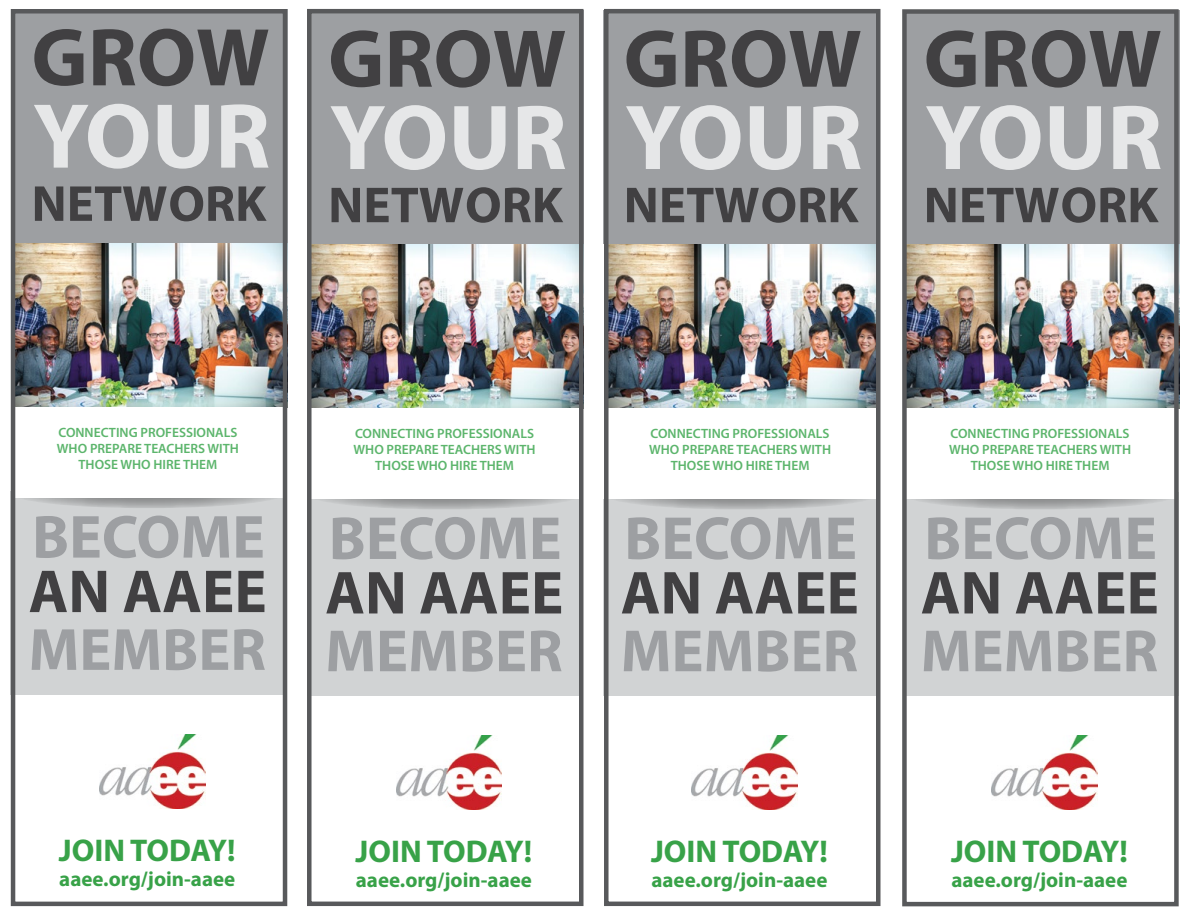
<style>
.page{position:relative;width:1188px;height:918px;background:#fff}
.page>*{position:absolute;margin:0;border:0;box-sizing:border-box;transform-origin:0 0}
.t1{font:700 93.15px "Myriad Pro";color:#e6e7e8}
.t2{font:700 82.65px "Myriad Pro";color:#414042}
.t3{font:700 61.2px "Myriad Pro";color:#9d9fa2}
.t4{font:700 61.2px "Myriad Pro";color:#414042}
.t5{font:700 60px "Myriad Pro";color:#9d9fa2}
.t6{font:700 51px "Myriad Pro";color:#414042}
.t7{font:700 31.5px "Myriad Pro";color:#38a248}
.t8{font:700 21px "Myriad Pro";color:#38a248}
.t9{font:600 13.5px/16.2px "Myriad Pro";color:#5cb56c;text-align:center}
</style>
<div class="page">
<div style="left:11px;top:9px;width:276px;height:234px;background:#9d9fa2"></div>
<img style="left:16px;top:243px;width:266px;height:164px">
<img style="left:99px;top:734px;width:106px;height:75px">
<div style="left:11px;top:491px;width:275px;height:203px;background:#d1d3d4"></div>
<svg style="left:11px;top:479px;width:275px;height:29px"></svg>
<div style="left:11px;top:407px;width:275px;height:91px;background:#fff"></div>
<div style="left:307px;top:11px;width:277px;height:233px;background:#9d9fa2"></div>
<img style="left:312px;top:244px;width:267px;height:164px">
<img style="left:396px;top:735px;width:106px;height:75px">
<div style="left:307px;top:493px;width:276px;height:203px;background:#d1d3d4"></div>
<svg style="left:307px;top:480px;width:276px;height:30px"></svg>
<div style="left:307px;top:409px;width:275px;height:90px;background:#fff"></div>
<div style="left:603px;top:11px;width:276px;height:233px;background:#9d9fa2"></div>
<img style="left:609px;top:244px;width:266px;height:164px">
<img style="left:692px;top:735px;width:105px;height:75px">
<div style="left:603px;top:493px;width:275px;height:203px;background:#d1d3d4"></div>
<svg style="left:603px;top:480px;width:275px;height:30px"></svg>
<div style="left:603px;top:409px;width:275px;height:90px;background:#fff"></div>
<div style="left:903px;top:11px;width:276px;height:233px;background:#9d9fa2"></div>
<img style="left:907px;top:244px;width:267px;height:164px">
<img style="left:992px;top:735px;width:105px;height:75px">
<div style="left:903px;top:493px;width:275px;height:203px;background:#d1d3d4"></div>
<svg style="left:903px;top:480px;width:275px;height:30px"></svg>
<div style="left:903px;top:409px;width:275px;height:90px;background:#fff"></div>
<div style="left:11px;top:9px;width:276px;height:897px;border:4px solid #58595b"></div>
<div style="left:307px;top:9px;width:277px;height:897px;border:4px solid #58595b"></div>
<div style="left:604px;top:9px;width:276px;height:897px;border:4px solid #58595b"></div>
<div style="left:902px;top:9px;width:277px;height:897px;border:4px solid #58595b"></div>
<h2 class="t2" style="left:31px;top:4px;width:240px">GROW</h2>
<h1 class="t1" style="left:33px;top:76px;width:239px">YOUR</h1>
<h3 class="t6" style="left:32px;top:170px;width:236px">NETWORK</h3>
<h2 class="t2" style="left:328px;top:5px;width:240px">GROW</h2>
<h1 class="t1" style="left:330px;top:77px;width:239px">YOUR</h1>
<h3 class="t6" style="left:328px;top:172px;width:236px">NETWORK</h3>
<h2 class="t2" style="left:624px;top:5px;width:240px">GROW</h2>
<h1 class="t1" style="left:625px;top:77px;width:239px">YOUR</h1>
<h3 class="t6" style="left:624px;top:172px;width:236px">NETWORK</h3>
<h2 class="t2" style="left:924px;top:5px;width:240px">GROW</h2>
<h1 class="t1" style="left:925px;top:77px;width:239px">YOUR</h1>
<h3 class="t6" style="left:924px;top:172px;width:236px">NETWORK</h3>
<p class="t9" style="left:57px;top:424px;width:184px">CONNECTING PROFESSIONALS<br>WHO PREPARE TEACHERS WITH<br>THOSE WHO HIRE THEM</p>
<h3 class="t3" style="left:32px;top:497px;width:234px">BECOME</h3>
<h3 class="t4" style="left:29px;top:552px;width:240px">AN AAEE</h3>
<h3 class="t5" style="left:29px;top:611px;width:239px">MEMBER</h3>
<p class="t9" style="left:354px;top:425px;width:184px">CONNECTING PROFESSIONALS<br>WHO PREPARE TEACHERS WITH<br>THOSE WHO HIRE THEM</p>
<h3 class="t3" style="left:329px;top:498px;width:234px">BECOME</h3>
<h3 class="t4" style="left:325px;top:553px;width:240px">AN AAEE</h3>
<h3 class="t5" style="left:325px;top:612px;width:239px">MEMBER</h3>
<p class="t9" style="left:649px;top:425px;width:184px">CONNECTING PROFESSIONALS<br>WHO PREPARE TEACHERS WITH<br>THOSE WHO HIRE THEM</p>
<h3 class="t3" style="left:624px;top:498px;width:234px">BECOME</h3>
<h3 class="t4" style="left:621px;top:553px;width:240px">AN AAEE</h3>
<h3 class="t5" style="left:621px;top:612px;width:239px">MEMBER</h3>
<p class="t9" style="left:949px;top:425px;width:184px">CONNECTING PROFESSIONALS<br>WHO PREPARE TEACHERS WITH<br>THOSE WHO HIRE THEM</p>
<h3 class="t3" style="left:924px;top:498px;width:234px">BECOME</h3>
<h3 class="t4" style="left:921px;top:553px;width:240px">AN AAEE</h3>
<h3 class="t5" style="left:921px;top:612px;width:239px">MEMBER</h3>
<h3 class="t7" style="left:59px;top:830px;width:178px">JOIN TODAY!</h3>
<h3 class="t8" style="left:59px;top:865px;width:178px">aaee.org/join-aaee</h3>
<h3 class="t7" style="left:356px;top:831px;width:178px">JOIN TODAY!</h3>
<h3 class="t8" style="left:356px;top:866px;width:178px">aaee.org/join-aaee</h3>
<h3 class="t7" style="left:651px;top:831px;width:178px">JOIN TODAY!</h3>
<h3 class="t8" style="left:651px;top:866px;width:178px">aaee.org/join-aaee</h3>
<h3 class="t7" style="left:951px;top:831px;width:178px">JOIN TODAY!</h3>
<h3 class="t8" style="left:951px;top:866px;width:178px">aaee.org/join-aaee</h3>
</div>
